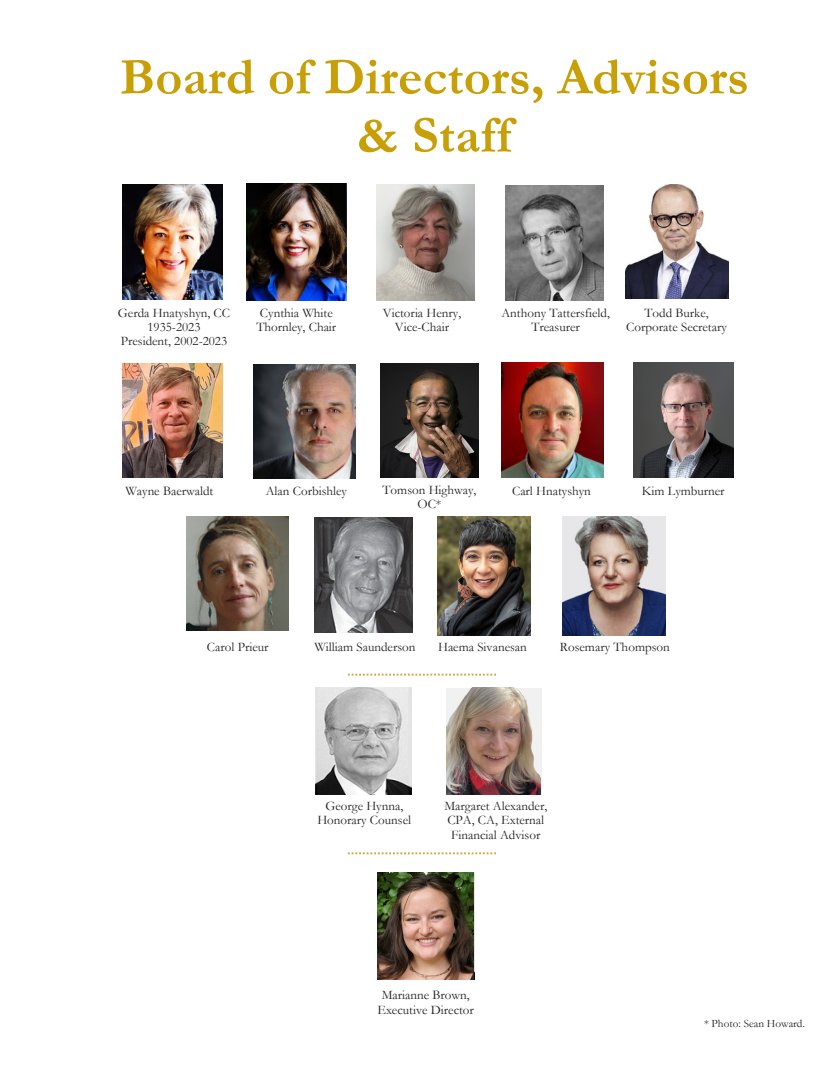
<style>
.page{position:relative;width:840px;height:1065px;background:#fff}
.page>*{position:absolute;margin:0;border:0;box-sizing:border-box;transform-origin:0 0}
.t1{font:700 52.5px/58.1px "Garamond";color:#c89f06;text-align:center}
.t2{font:13px/14.1px "Garamond";color:#231f20;text-align:center}
.t3{font:11.25px "Garamond";color:#231f20}
</style>
<div class="page">
<img style="left:505px;top:186px;width:99px;height:114px">
<img style="left:625px;top:184px;width:103px;height:115px">
<img style="left:563px;top:517px;width:102px;height:119px">
<img style="left:186px;top:516px;width:102px;height:115px">
<img style="left:123px;top:363px;width:99px;height:115px">
<img style="left:123px;top:184px;width:99px;height:116px">
<img style="left:254px;top:364px;width:102px;height:115px">
<img style="left:315px;top:688px;width:96px;height:106px">
<img style="left:314px;top:518px;width:99px;height:114px">
<img style="left:501px;top:362px;width:103px;height:116px">
<img style="left:446px;top:688px;width:95px;height:106px">
<img style="left:634px;top:362px;width:99px;height:116px">
<img style="left:437px;top:517px;width:94px;height:119px">
<img style="left:380px;top:363px;width:99px;height:115px">
<img style="left:377px;top:184px;width:97px;height:117px">
<img style="left:247px;top:184px;width:99px;height:116px">
<svg style="left:348px;top:674px;width:148px;height:2px"></svg>
<svg style="left:348px;top:852px;width:148px;height:2px"></svg>
<img style="left:378px;top:873px;width:95px;height:106px">
<p class="t1" style="left:120px;top:49px;width:631px">Board of Directors, Advisors &amp; Staff</p>
<h2 class="t2" style="left:118px;top:306px;width:114px">Gerda Hnatyshyn, CC<br>1935-2023<br>President, 2002-2023</h2>
<h2 class="t2" style="left:256px;top:306px;width:81px;text-align:left">Cynthia White<br>Thornley, Chair</h2>
<p class="t2" style="left:383px;top:306px;width:80px">Victoria Henry,<br>Vice-Chair</p>
<h2 class="t2" style="left:501px;top:306px;width:110px">Anthony Tattersfield,<br>Treasurer</h2>
<h2 class="t2" style="left:626px;top:306px;width:102px">Todd Burke,<br>Corporate Secretary</h2>
<h2 class="t2" style="left:383px;top:483px;width:95px">Tomson Highway,<br>OC*</h2>
<p class="t2" style="left:642px;top:484px;width:84px">Kim Lymburner</p>
<p class="t2" style="left:266px;top:484px;width:83px">Alan Corbishley</p>
<p class="t2" style="left:125px;top:484px;width:90px">Wayne Baerwaldt</p>
<h2 class="t2" style="left:512px;top:484px;width:80px">Carl Hnatyshyn</h2>
<p class="t2" style="left:207px;top:640px;width:63px">Carol Prieur</p>
<p class="t2" style="left:314px;top:640px;width:103px">William Saunderson</p>
<p class="t2" style="left:438px;top:640px;width:90px">Haema Sivanesan</p>
<p class="t2" style="left:560px;top:640px;width:112px">Rosemary Thompson</p>
<h2 class="t2" style="left:317px;top:799px;width:95px">George Hynna,<br>Honorary Counsel</h2>
<h2 class="t2" style="left:444px;top:799px;width:104px;text-align:left">Margaret Alexander,<br>CPA, CA, External<br>Financial Advisor</h2>
<h2 class="t2" style="left:377px;top:988px;width:98px">Marianne Brown,<br>Executive Director</h2>
<p class="t3" style="left:704px;top:1017px;width:103px">* Photo: Sean Howard.</p>
</div>
